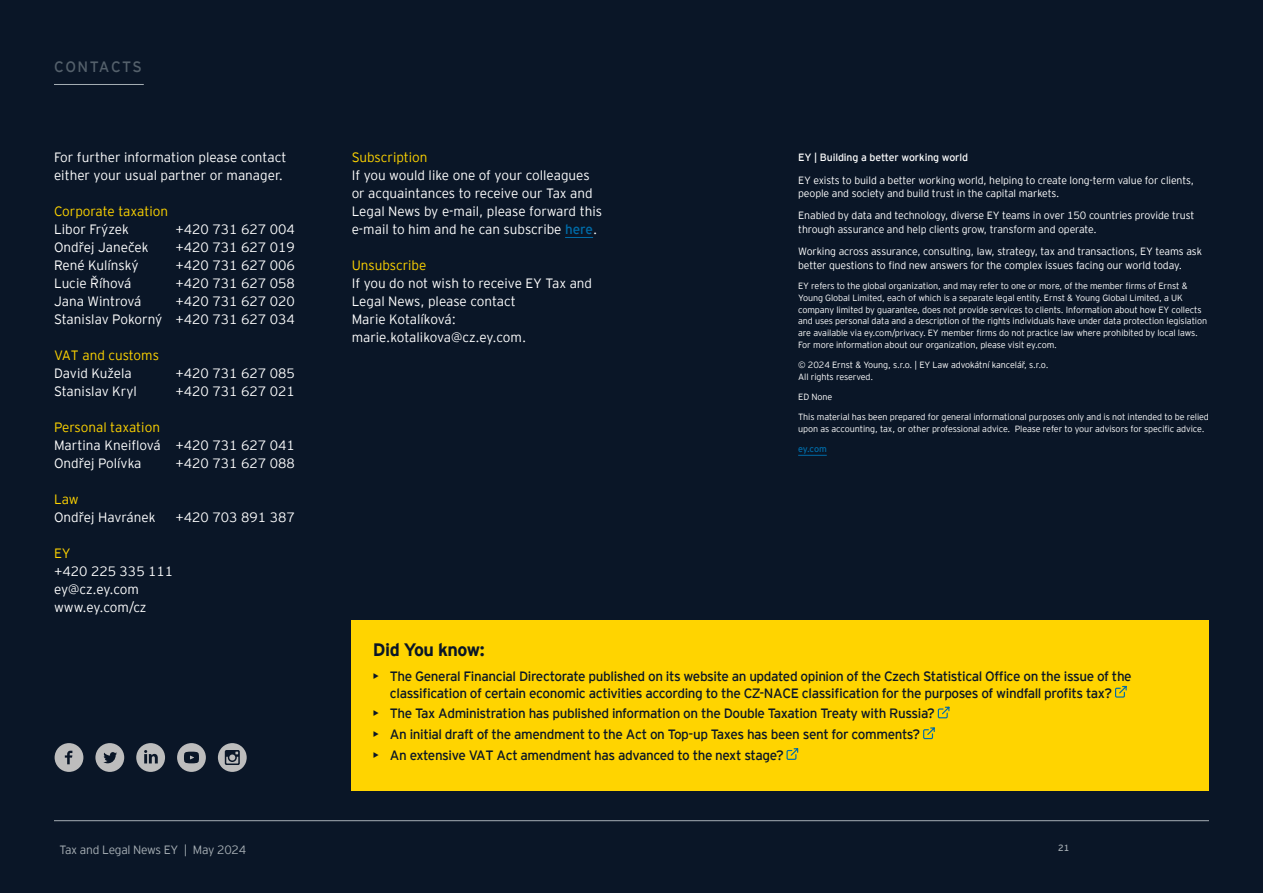
<style>
.page{position:relative;width:1263px;height:893px;background:#0a1627}
.page>*{position:absolute;margin:0;border:0;box-sizing:border-box;transform-origin:0 0}
.t1{font:700 18px "EY Interstate";letter-spacing:-.03em;color:#0a1627}
.t2{font:15px "EY Interstate";letter-spacing:.1em;color:#54606b}
.t3{font:300 13.5px/18px "EY Interstate";color:#fff}
.t4{font:13.5px/16.5px "EY Interstate";letter-spacing:-.03em;color:#0a1627;text-align:center}
.t5{font:300 13.5px "EY Interstate";color:#ffd400}
.t6{font:300 12px "EY Interstate";letter-spacing:-.02em;color:#a7afb5}
.t7{font:300 10.5px/13.6px "EY Interstate";letter-spacing:-.01em;color:#fff}
.t8{font:10.5px "EY Interstate";letter-spacing:-.01em;color:#fff}
.t9{font:300 9px/11.7px "EY Interstate";letter-spacing:-.01em;color:#fff}
.t10{font:9px "EY Interstate";color:#006ba8}
.t11{font:9px "EY Interstate";color:#a7afb5}
.s1{font-weight:400;color:#006ba8}
</style>
<div class="page">
<hr style="left:54px;top:820px;width:1155px;height:1px;background:#a7afb5">
<hr style="left:54px;top:84px;width:90px;height:1px;background:#a7afb5">
<svg style="left:55px;top:743px;width:28px;height:29px"></svg>
<svg style="left:218px;top:743px;width:29px;height:29px"></svg>
<svg style="left:136px;top:743px;width:29px;height:29px"></svg>
<svg style="left:95px;top:743px;width:29px;height:29px"></svg>
<svg style="left:177px;top:743px;width:29px;height:29px"></svg>
<svg style="left:798px;top:455px;width:29px;height:1px"></svg>
<svg style="left:565px;top:237px;width:28px;height:1px"></svg>
<div style="left:352px;top:620px;width:857px;height:171px;background:#ffd400"></div>
<svg style="left:1115px;top:685px;width:12px;height:13px"></svg>
<svg style="left:937px;top:706px;width:13px;height:13px"></svg>
<svg style="left:923px;top:727px;width:12px;height:13px"></svg>
<svg style="left:786px;top:748px;width:13px;height:12px"></svg>
<h2 class="t2" style="left:54px;top:56px;width:89px">CONTACTS</h2>
<h3 class="t3" style="left:54px;top:147px;width:234px">For further information please contact either your usual partner or manager.</h3>
<h3 class="t5" style="left:54px;top:202px;width:116px">Corporate taxation</h3>
<h3 class="t3" style="left:54px;top:219px;width:76px">Libor Frýzek</h3>
<h3 class="t3" style="left:176px;top:219px;width:121px">+420 731 627 004</h3>
<h3 class="t3" style="left:54px;top:237px;width:96px">Ondřej Janeček</h3>
<h3 class="t3" style="left:176px;top:237px;width:121px">+420 731 627 019</h3>
<h3 class="t3" style="left:54px;top:255px;width:86px">René Kulínský</h3>
<h3 class="t3" style="left:176px;top:255px;width:121px">+420 731 627 006</h3>
<h3 class="t3" style="left:54px;top:273px;width:79px">Lucie Říhová</h3>
<h3 class="t3" style="left:176px;top:273px;width:121px">+420 731 627 058</h3>
<h3 class="t3" style="left:54px;top:291px;width:89px">Jana Wintrová</h3>
<h3 class="t3" style="left:54px;top:291px;width:242px;text-align:right">+420 731 627 020<br>Stanislav Pokorný +420 731 627 034</h3>
<h3 class="t5" style="left:54px;top:346px;width:107px">VAT and customs</h3>
<h3 class="t3" style="left:54px;top:363px;width:79px">David Kužela</h3>
<h3 class="t3" style="left:176px;top:363px;width:121px">+420 731 627 085</h3>
<h3 class="t3" style="left:54px;top:381px;width:85px">Stanislav Kryl</h3>
<h3 class="t3" style="left:176px;top:381px;width:121px">+420 731 627 021</h3>
<h3 class="t5" style="left:54px;top:418px;width:107px">Personal taxation</h3>
<h3 class="t3" style="left:54px;top:435px;width:242px">Martina Kneiflová +420 731 627 041<br>Ondřej Polívka</h3>
<h3 class="t3" style="left:176px;top:453px;width:121px">+420 731 627 088</h3>
<h3 class="t5" style="left:54px;top:490px;width:26px">Law</h3>
<h3 class="t3" style="left:54px;top:507px;width:103px">Ondřej Havránek</h3>
<h3 class="t3" style="left:176px;top:507px;width:121px">+420 703 891 387</h3>
<h3 class="t5" style="left:54px;top:544px;width:18px">EY</h3>
<h3 class="t3" style="left:54px;top:561px;width:121px">+420 225 335 111 ey@cz.ey.com www.ey.com/cz</h3>
<h3 class="t5" style="left:352px;top:148px;width:77px">Subscription</h3>
<h3 class="t3" style="left:352px;top:165px;width:252px">If you would like one of your colleagues or acquaintances to receive our Tax and Legal News by e-mail, please forward this e-mail to him and he can subscribe <span class="s1">here</span>.</h3>
<h3 class="t5" style="left:352px;top:256px;width:76px">Unsubscribe</h3>
<h3 class="t3" style="left:352px;top:273px;width:242px">If you do not wish to receive EY Tax and<br>Legal News, please contact<br>Marie Kotalíková: marie.kotalikova@cz.ey.com.</h3>
<p class="t8" style="left:798px;top:150px;width:171px">EY | Building a better working world</p>
<p class="t7" style="left:798px;top:172px;width:397px">EY exists to build a better working world, helping to create long-term value for clients, people and society and build trust in the capital markets.</p>
<p class="t7" style="left:798px;top:208px;width:398px">Enabled by data and technology, diverse EY teams in over 150 countries provide trust through assurance and help clients grow, transform and operate.</p>
<p class="t7" style="left:798px;top:244px;width:405px">Working across assurance, consulting, law, strategy, tax and transactions, EY teams ask better questions to find new answers for the complex issues facing our world today.</p>
<p class="t9" style="left:798px;top:280px;width:411px">EY refers to the global organization, and may refer to one or more, of the member firms of Ernst &amp; Young Global Limited, each of which is a separate legal entity. Ernst &amp; Young Global Limited, a UK company limited by guarantee, does not provide services to clients. Information about how EY collects and uses personal data and a description of the rights individuals have under data protection legislation are available via ey.com/privacy. EY member firms do not practice law where prohibited by local laws.<br>For more information about our organization, please visit ey.com.</p>
<p class="t9" style="left:798px;top:358px;width:252px">© 2024 Ernst &amp; Young, s.r.o. | EY Law advokátní kancelář, s.r.o.<br>All rights reserved.</p>
<p class="t9" style="left:798px;top:390px;width:36px">ED None</p>
<p class="t9" style="left:798px;top:410px;width:412px">This material has been prepared for general informational purposes only and is not intended to be relied upon as accounting, tax, or other professional advice. Please refer to your advisors for specific advice.</p>
<p class="t10" style="left:798px;top:442px;width:30px">ey.com</p>
<h1 class="t1" style="left:373px;top:637px;width:114px">Did You know:</h1>
<p class="t4" style="left:373px;top:667px;width:760px">• The General Financial Directorate published on its website an updated opinion of the Czech Statistical Office on the issue of the classification of certain economic activities according to the CZ-NACE classification for the purposes of windfall profits tax?</p>
<h3 class="t4" style="left:373px;top:704px;width:564px">• The Tax Administration has published information on the Double Taxation Treaty with Russia?</h3>
<h3 class="t4" style="left:373px;top:725px;width:549px">• An initial draft of the amendment to the Act on Top-up Taxes has been sent for comments?</h3>
<h3 class="t4" style="left:373px;top:746px;width:412px">• An extensive VAT Act amendment has advanced to the next stage?</h3>
<h3 class="t6" style="left:60px;top:841px;width:188px">Tax and Legal News EY | May 2024</h3>
<p class="t11" style="left:1058px;top:842px;width:12px">21</p>
</div>
